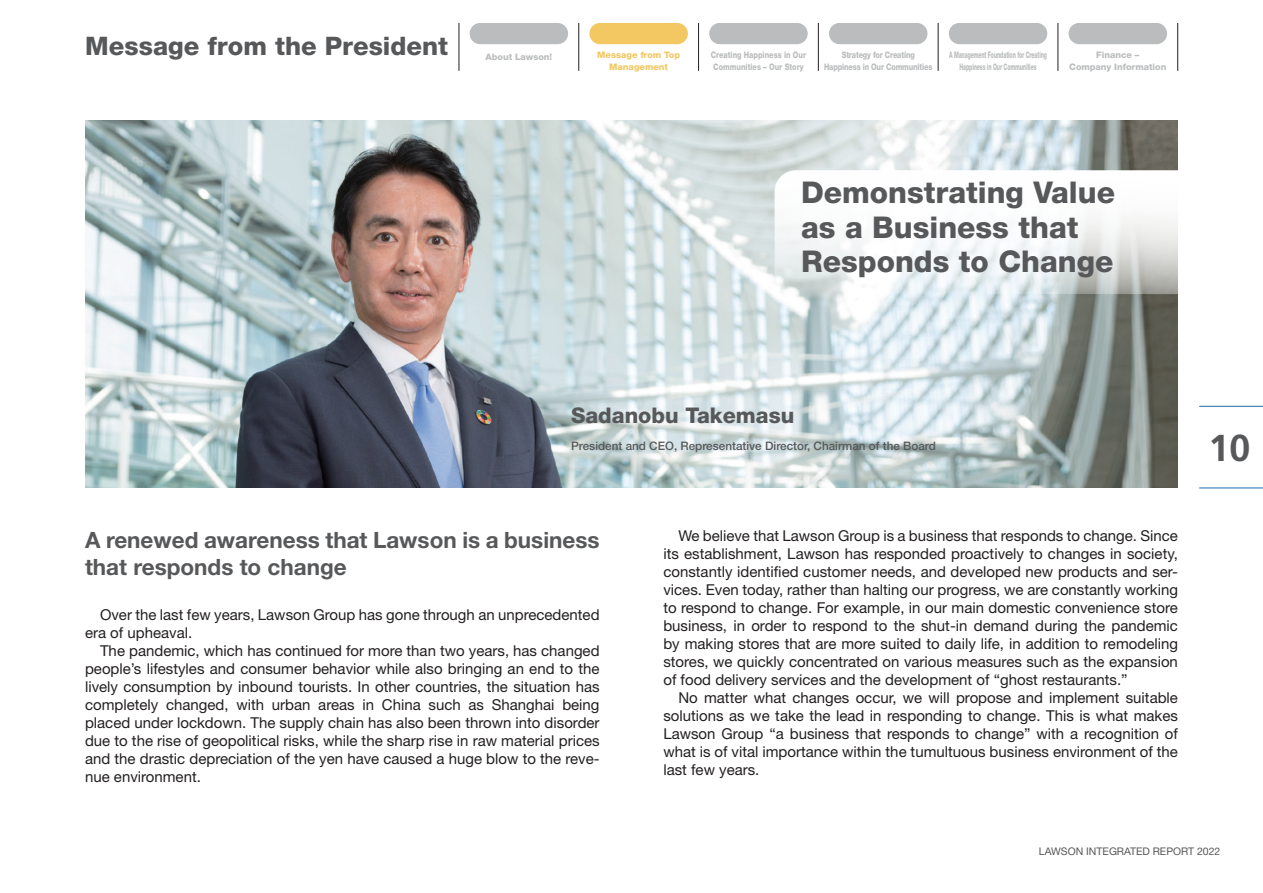
<style>
.page{position:relative;width:1263px;height:893px;background:#fff}
.page>*{position:absolute;margin:0;border:0;box-sizing:border-box;transform-origin:0 0}
.t1{font:700 37.5px "Frutiger LT Std";color:#57585a}
.t2{font:800 30px/34.5px "Helvetica Neue LT Std";color:#57585a}
.t3{font:800 25.5px "Helvetica Neue LT Std";color:#57585a}
.t4{font:700 22.5px/27px "Helvetica Neue LT Std";color:#57585a}
.t5{font:800 21.6px "Helvetica Neue LT Std";color:#57585a}
.t6{font:15px/18px "Helvetica Neue LT Std";color:#231f20;text-align:justify}
.t7{font:500 11.7px "Helvetica Neue LT Std";color:#57585a}
.t8{font:10.5px "Helvetica Neue LT Std";color:#57585a}
.t9{font:800 9px/12px "Helvetica Neue LT Std";letter-spacing:-.02em;color:#babcbd;text-align:center;scale:.57 1}
.t10{font:800 9px/12px "Helvetica Neue LT Std";letter-spacing:-.02em;color:#babcbd;text-align:center;scale:.8 1}
.t11{font:800 9px/12px "Helvetica Neue LT Std";color:#babcbd;scale:.8 1}
.t12{font:800 9px/12px "Helvetica Neue LT Std";color:#babcbd;text-align:center}
.t13{font:800 9px/12px "Helvetica Neue LT Std";color:#f3c761;text-align:center}
</style>
<div class="page">
<img style="left:85px;top:121px;width:1093px;height:367px">
<svg style="left:774px;top:170px;width:404px;height:124px"></svg>
<hr style="left:1199px;top:406px;width:64px;height:1px;background:#1d6dac">
<hr style="left:1199px;top:488px;width:64px;height:1px;background:#1d6dac">
<hr style="left:459px;top:23px;width:1px;height:48px;background:#231f20">
<hr style="left:578px;top:23px;width:1px;height:48px;background:#231f20">
<hr style="left:818px;top:23px;width:1px;height:48px;background:#231f20">
<hr style="left:938px;top:23px;width:1px;height:48px;background:#231f20">
<hr style="left:698px;top:23px;width:1px;height:48px;background:#231f20">
<hr style="left:1058px;top:23px;width:1px;height:48px;background:#231f20">
<hr style="left:1177px;top:23px;width:1px;height:48px;background:#231f20">
<div style="left:470px;top:23px;width:98px;height:21px;background:#babcbd;border-radius:11px"></div>
<div style="left:589px;top:23px;width:99px;height:21px;background:#f3c761;border-radius:11px"></div>
<div style="left:709px;top:23px;width:99px;height:21px;background:#babcbd;border-radius:11px"></div>
<div style="left:829px;top:23px;width:98px;height:21px;background:#babcbd;border-radius:11px"></div>
<div style="left:949px;top:23px;width:98px;height:21px;background:#babcbd;border-radius:11px"></div>
<div style="left:1068px;top:23px;width:99px;height:21px;background:#babcbd;border-radius:11px"></div>
<p class="t3" style="left:85px;top:30px;width:364px">Message from the President</p>
<p class="t12" style="left:485px;top:51px;width:68px">About Lawson!</p>
<p class="t13" style="left:597px;top:49px;width:84px">Message from Top<br>Management</p>
<p class="t11" style="left:711px;top:49px;width:121px">Creating Happiness in Our<br>Communities – Our Story</p>
<p class="t12" style="left:1069px;top:49px;width:99px">Finance –<br>Company Information</p>
<p class="t10" style="left:824px;top:49px;width:137px">Strategy for Creating<br>Happiness in Our Communities</p>
<p class="t9" style="left:949px;top:49px;width:174px">A Management Foundation for Creating<br>Happiness in Our Communities</p>
<p class="t2" style="left:801px;top:175px;width:315px">Demonstrating Value as a Business that<br>Responds to Change</p>
<p class="t5" style="left:571px;top:403px;width:225px">Sadanobu Takemasu</p>
<p class="t7" style="left:571px;top:439px;width:366px">President and CEO, Representative Director, Chairman of the Board</p>
<p class="t4" style="left:85px;top:526px;width:516px">A renewed awareness that Lawson is a business that responds to change</p>
<p class="t6" style="left:85px;top:605px;width:516px;text-indent:15px">Over the last few years, Lawson Group has gone through an unprecedented era of upheaval.</p>
<p class="t6" style="left:85px;top:641px;width:516px;text-indent:15px">The pandemic, which has continued for more than two years, has changed people’s lifestyles and consumer behavior while also bringing an end to the lively consumption by inbound tourists. In other countries, the situation has completely changed, with urban areas in China such as Shanghai being placed under lockdown. The supply chain has also been thrown into disorder due to the rise of geopolitical risks, while the sharp rise in raw material prices and the drastic depreciation of the yen have caused a huge blow to the reve&shy;nue environment.</p>
<p class="t6" style="left:663px;top:527px;width:516px;text-indent:15px">We believe that Lawson Group is a business that responds to change. Since its establishment, Lawson has responded proactively to changes in society, constantly identified customer needs, and developed new products and ser&shy;vices. Even today, rather than halting our progress, we are constantly working to respond to change. For example, in our main domestic convenience store business, in order to respond to the shut-in demand during the pandemic by making stores that are more suited to daily life, in addition to remodeling stores, we quickly concentrated on various measures such as the expansion of food delivery services and the development of “ghost restaurants.”</p>
<p class="t6" style="left:663px;top:689px;width:516px;text-indent:15px">No matter what changes occur, we will propose and implement suitable solutions as we take the lead in responding to change. This is what makes Lawson Group “a business that responds to change” with a recognition of what is of vital importance within the tumultuous business environment of the last few years.</p>
<h1 class="t1" style="left:1208px;top:426px;width:43px">10</h1>
<p class="t8" style="left:1039px;top:845px;width:183px">LAWSON INTEGRATED REPORT 2022</p>
</div>
